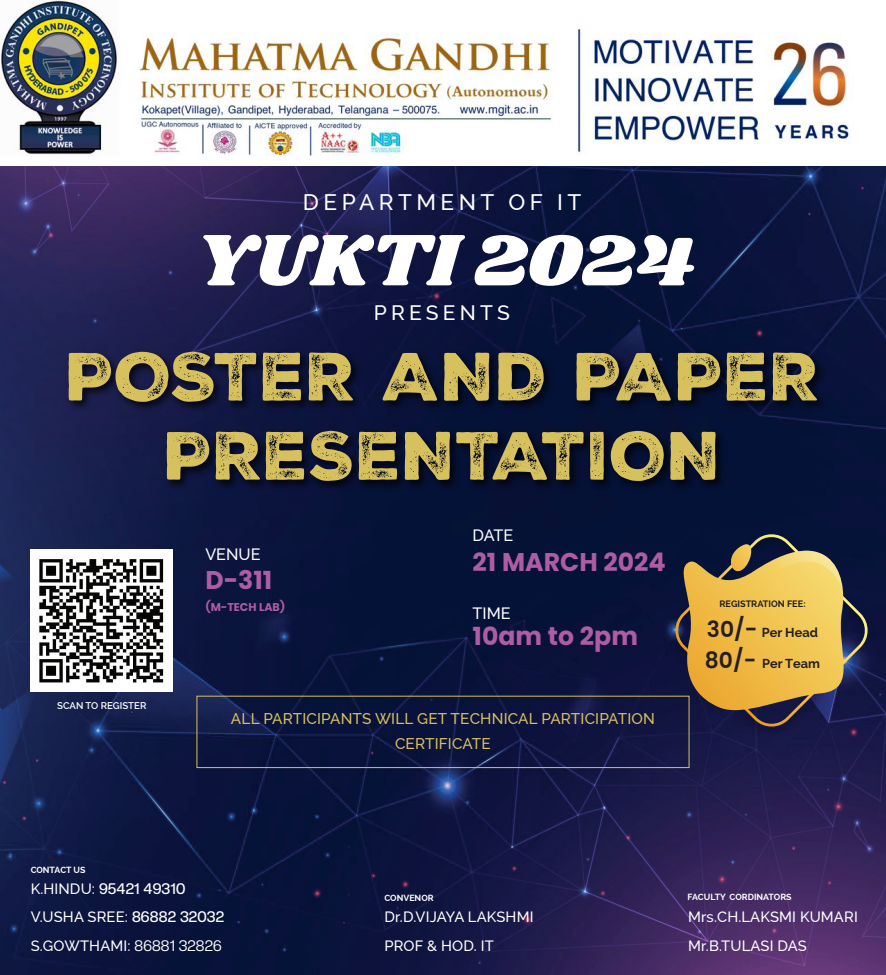
<style>
.page{position:relative;width:886px;height:975px;background:#fff}
.page>*{position:absolute;margin:0;border:0;box-sizing:border-box;transform-origin:0 0}
.t1{font:75.56px "Shrikhand";color:#fff}
.t2{font:65.88px/79.1px "Nexa Rust Sans Trial Black 2";color:#d7c05e;text-align:center}
.t3{font:700 25.62px "Poppins";color:#ae5da5}
.t4{font:500 22.5px "Raleway";letter-spacing:.2em;color:#fff}
.t5{font:500 20.94px "Raleway";letter-spacing:.2em;color:#fff}
.t6{font:500 16.44px "Raleway";color:#fff}
.t7{font:500 15.56px/25.4px "Raleway";letter-spacing:.01em;color:#d7c05e;text-align:center}
.t8{font:500 15px/28.1px "Raleway";letter-spacing:.01em;color:#fff}
.t9{font:500 15px "Creato Display";letter-spacing:.01em;color:#fff}
.t10{font:700 13px "Raleway";color:#231f20}
.t11{font:700 11.31px "Poppins";color:#ae5da5}
.t12{font:600 9.81px "Raleway";color:#fff}
.t13{font:700 9.31px "Raleway";color:#231f20}
.t14{font:700 8.94px "Raleway";color:#fff}
.s1{font-family:"Poppins";font-weight:600;font-size:22.31px}
.s2{font-family:"Raleway"}
.s3{font-family:"Creato Display"}
.s4{font-family:"Creato Display";font-weight:400}
</style>
<div class="page">
<img style="left:0;top:166px;width:886px;height:808px">
<img style="left:0;top:0;width:854px;height:156px">
<img style="left:61px;top:338px;width:773px;height:170px">
<img style="left:665px;top:528px;width:213px;height:213px">
<svg style="left:671px;top:529px;width:201px;height:202px;background:#171d40"></svg>
<svg style="left:672px;top:544px;width:187px;height:173px;background:#a6894a"></svg>
<div style="left:31px;top:549px;width:142px;height:142px;background:#fff"></div>
<img style="left:39px;top:559px;width:125px;height:124px">
<h3 class="t4" style="left:303px;top:189px;width:280px">DEPARTMENT OF IT</h3>
<h1 class="t1" style="left:194px;top:208px;width:502px">YUKTI 2024</h1>
<h3 class="t5" style="left:374px;top:300px;width:138px">PRESENTS</h3>
<h2 class="t2" style="left:66px;top:344px;width:756px">POSTER AND PAPER<br>PRESENTATION</h2>
<p class="t12" style="left:57px;top:700px;width:91px">SCAN TO REGISTER</p>
<p class="t6" style="left:205px;top:544px;width:57px">VENUE</p>
<h3 class="t3" style="left:205px;top:564px;width:68px">D-311</h3>
<p class="t11" style="left:205px;top:600px;width:81px">(M-TECH LAB)</p>
<p class="t6" style="left:473px;top:526px;width:42px">DATE</p>
<h3 class="t3" style="left:473px;top:547px;width:194px">21 MARCH 2024</h3>
<p class="t6" style="left:473px;top:604px;width:40px">TIME</p>
<h3 class="t3" style="left:473px;top:621px;width:167px">10am to 2pm</h3>
<p class="t7" style="left:231px;top:705px;width:425px">ALL PARTICIPANTS WILL GET TECHNICAL PARTICIPATION<br>CERTIFICATE</p>
<p class="t13" style="left:719px;top:598px;width:88px">REGISTRATION FEE:</p>
<p class="t10" style="left:707px;top:625px;width:113px"><span class="s1">30/-</span> Per Head</p>
<p class="t10" style="left:705px;top:656px;width:117px"><span class="s1">80/-</span> Per Team</p>
<p class="t14" style="left:31px;top:864px;width:56px">CONTACT US</p>
<p class="t9" style="left:31px;top:880px;width:156px"><span class="s2">K.HINDU:</span> 95421 49310</p>
<p class="t8" style="left:31px;top:903px;width:195px">V.USHA SREE: <span class="s3">86882 32032<br></span>S.GOWTHAMI: <span class="s4">86881 32826</span></p>
<p class="t14" style="left:384px;top:892px;width:51px">CONVENOR</p>
<p class="t8" style="left:384px;top:903px;width:151px">Dr.D.VIJAYA LAKSHMI<br>PROF &amp; HOD. IT</p>
<p class="t14" style="left:687px;top:892px;width:106px">FACULTY CORDINATORS</p>
<p class="t8" style="left:688px;top:903px;width:171px">Mrs.CH.LAKSMI KUMARI<br>Mr.B.TULASI DAS</p>
</div>
